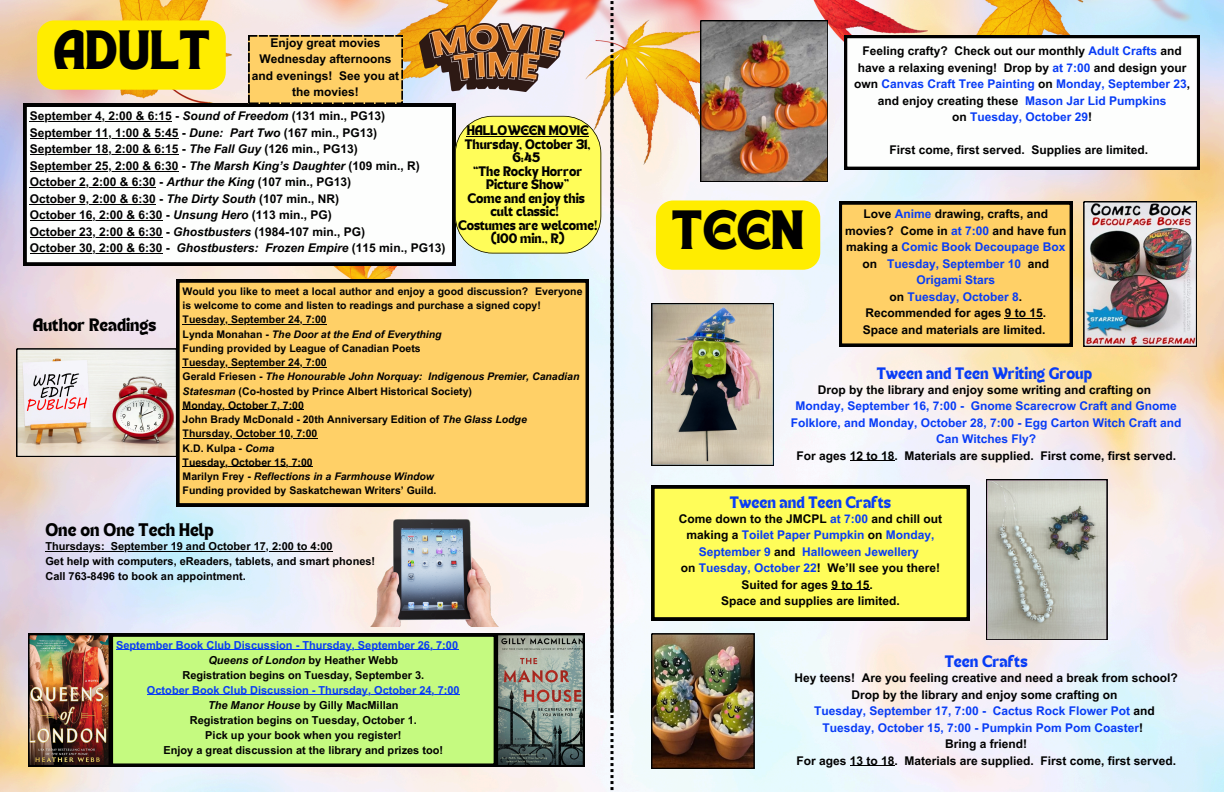
<style>
.page{position:relative;width:1224px;height:792px;background:#fff}
.page>*{position:absolute;margin:0;border:0;box-sizing:border-box;transform-origin:0 0}
.t1{font:40px "TANHEADLINE";color:#000}
.t2{font:13.2px "TANHEADLINE";color:#000}
.t3{font:13px "TANHEADLINE";color:#000}
.t4{font:700 12px/16.5px "Arial MT Pro";color:#000;text-align:center}
.t5{font:700 12px/16.5px "Arial MT Pro";color:#083cf6;text-align:center}
.t6{font:12px "TANHEADLINE";color:#083cf6}
.t7{font:700 11px/15px "Arial MT Pro";color:#000;text-align:center}
.t8{font:700 11px "Arial MT Pro";color:#083cf6}
.t9{font:italic 700 11px "Arial MT Pro";color:#000}
.t10{font:700 10.5px/14.2px "Arial MT Pro";color:#000}
.t11{font:10px/13.5px "TANHEADLINE";color:#000;text-align:center}
.s1{font-style:italic}
.s2{font-style:normal}
.s3{color:#083cf6}
.s4{font-family:"TANHEADLINE";font-weight:400;color:#083cf6}
.s5{color:#000}
</style>
<div class="page">
<img style="left:0;top:0;width:1224px;height:792px">
<svg style="left:610px;top:0;width:3px;height:790px"></svg>
<svg style="left:24px;top:104px;width:431px;height:161px"></svg>
<hr style="left:30px;top:121px;width:142px;height:1px;background:#000">
<hr style="left:30px;top:138px;width:149px;height:1px;background:#000">
<hr style="left:30px;top:154px;width:149px;height:1px;background:#000">
<hr style="left:30px;top:171px;width:149px;height:1px;background:#000">
<hr style="left:30px;top:187px;width:126px;height:1px;background:#000">
<hr style="left:30px;top:204px;width:126px;height:1px;background:#000">
<hr style="left:30px;top:220px;width:133px;height:1px;background:#000">
<hr style="left:30px;top:237px;width:133px;height:1px;background:#000">
<hr style="left:30px;top:253px;width:133px;height:1px;background:#000">
<div style="left:177px;top:280px;width:411px;height:226px;background:#ffd067"></div>
<hr style="left:183px;top:324px;width:144px;height:1px;background:#000">
<hr style="left:183px;top:367px;width:144px;height:1px;background:#000">
<hr style="left:183px;top:410px;width:121px;height:1px;background:#000">
<hr style="left:183px;top:438px;width:134px;height:1px;background:#000">
<hr style="left:183px;top:467px;width:130px;height:1px;background:#000">
<svg style="left:110px;top:634px;width:386px;height:132px"></svg>
<hr style="left:116px;top:650px;width:342px;height:1px;background:#083cf6">
<hr style="left:147px;top:695px;width:313px;height:1px;background:#083cf6">
<svg style="left:248px;top:35px;width:155px;height:69px"></svg>
<img style="left:419px;top:24px;width:146px;height:68px">
<svg style="left:455px;top:116px;width:146px;height:138px"></svg>
<img style="left:17px;top:349px;width:160px;height:108px">
<img style="left:361px;top:514px;width:147px;height:113px">
<img style="left:28px;top:634px;width:82px;height:132px">
<svg style="left:497px;top:634px;width:87px;height:132px"></svg>
<svg style="left:844px;top:35px;width:356px;height:134px"></svg>
<div style="left:656px;top:201px;width:164px;height:69px;background:#ffed00"></div>
<svg style="left:839px;top:202px;width:233px;height:144px"></svg>
<hr style="left:1005px;top:318px;width:38px;height:1px;background:#000">
<hr style="left:850px;top:461px;width:45px;height:1px;background:#000">
<div style="left:652px;top:486px;width:318px;height:134px;background:#fffd59"></div>
<hr style="left:832px;top:589px;width:38px;height:1px;background:#000">
<img style="left:701px;top:21px;width:127px;height:161px">
<img style="left:1084px;top:202px;width:112px;height:144px">
<img style="left:652px;top:303px;width:122px;height:162px">
<svg style="left:986px;top:480px;width:121px;height:160px"></svg>
<img style="left:652px;top:634px;width:102px;height:134px">
<div style="left:37px;top:20px;width:189px;height:70px;background:#ffed00;border-radius:17px"></div>
<hr style="left:45px;top:551px;width:60px;height:1px;background:#000">
<hr style="left:111px;top:551px;width:222px;height:1px;background:#000">
<hr style="left:467px;top:136px;width:122px;height:1px;background:#000">
<hr style="left:850px;top:765px;width:45px;height:1px;background:#000">
<h1 class="t1" style="left:53px;top:28px;width:158px">ADULT</h1>
<p class="t4" style="left:252px;top:36px;width:149px">Enjoy great movies<br>Wednesday afternoons and evenings! See you at the movies!</p>
<h1 class="t4" style="left:30px;top:110px;width:357px">September 4, 2:00 &amp; 6:15 - <span class="s1">Sound of Freedom</span> (131 min., PG13)</h1>
<h2 class="t4" style="left:30px;top:126px;width:349px">September 11, 1:00 &amp; 5:45 - <span class="s1">Dune: Part Two</span> (167 min., PG13)</h2>
<p class="t4" style="left:30px;top:143px;width:330px">September 18, 2:00 &amp; 6:15 - <span class="s1">The Fall Guy</span> (126 min., PG13)</p>
<h2 class="t4" style="left:30px;top:159px;width:392px">September 25, 2:00 &amp; 6:30 - <span class="s1">The Marsh King’s Daughter</span> (109 min., R)</h2>
<p class="t4" style="left:30px;top:176px;width:323px">October 2, 2:00 &amp; 6:30 - <span class="s1">Arthur the King</span> (107 min., PG13)</p>
<p class="t4" style="left:30px;top:192px;width:311px">October 9, 2:00 &amp; 6:30 - <span class="s1">The Dirty South</span> (107 min., NR)</p>
<p class="t4" style="left:30px;top:209px;width:304px">October 16, 2:00 &amp; 6:30 - <span class="s1">Unsung Hero</span> (113 min., PG)</p>
<p class="t4" style="left:30px;top:225px;width:337px">October 23, 2:00 &amp; 6:30 - <span class="s1">Ghostbusters</span> (1984-107 min., PG)</p>
<p class="t4" style="left:30px;top:242px;width:417px">October 30, 2:00 &amp; 6:30 - <span class="s1">Ghostbusters: Frozen Empire</span> (115 min., PG13)</p>
<p class="t10" style="left:183px;top:285px;width:401px">Would you like to meet a local author and enjoy a good discussion? Everyone is welcome to come and listen to readings and purchase a signed copy!</p>
<p class="t10" style="left:183px;top:314px;width:261px">Tuesday, September 24, 7:00<br>Lynda Monahan - <span class="s1">The Door at the End of Everything<br></span>Funding provided by League of Canadian Poets</p>
<h3 class="t10" style="left:183px;top:357px;width:398px">Tuesday, September 24, 7:00<br>Gerald Friesen - <span class="s1">The Honourable John Norquay: Indigenous Premier, Canadian<br>Statesman</span> (Co-hosted by Prince Albert Historical Society)</h3>
<p class="t10" style="left:183px;top:399px;width:346px">Monday, October 7, 7:00<br>John Brady McDonald - 20th Anniversary Edition of <span class="s1">The Glass Lodge</span></p>
<h4 class="t10" style="left:183px;top:428px;width:136px">Thursday, October 10, 7:00<br>K.D. Kulpa - <span class="s1">Coma</span></h4>
<p class="t10" style="left:183px;top:456px;width:255px">Tuesday, October 15, 7:00<br>Marilyn Frey - <span class="s1">Reflections in a Farmhouse Window<br></span>Funding provided by Saskatchewan Writers’ Guild.</p>
<p class="t11" style="left:458px;top:125px;width:141px">HALLOWEEN MOVIE<br>Thursday, October 31,<br>6:45<br>“The Rocky Horror<br>Picture Show”<br>Come and enjoy this cult classic!<br>Costumes are welcome! (100 min., R)</p>
<p class="t3" style="left:33px;top:318px;width:125px">Author Readings</p>
<p class="t2" style="left:45px;top:522px;width:170px">One on One Tech Help</p>
<p class="t7" style="left:45px;top:540px;width:331px;text-align:left">Thursdays: September 19 and October 17, 2:00 to 4:00<br>Get help with computers, eReaders, tablets, and smart phones!<br>Call 763-8496 to book an appointment.</p>
<p class="t8" style="left:116px;top:641px;width:344px">September Book Club Discussion - Thursday, September 26, 7:00</p>
<p class="t9" style="left:208px;top:656px;width:191px">Queens of London <span class="s2">by Heather Webb</span></p>
<p class="t7" style="left:182px;top:669px;width:243px">Registration begins on Tuesday, September 3.</p>
<p class="t7" style="left:147px;top:684px;width:314px"><span class="s3">October Book Club Discussion - Thursday, October 24, 7:00<br></span><span class="s1">The Manor House</span> by Gilly MacMillan<br>Registration begins on Tuesday, October 1.<br>Pick up your book when you register!<br>Enjoy a great discussion at the library and prizes too!</p>
<p class="t4" style="left:854px;top:45px;width:338px">Feeling crafty? Check out our monthly <span class="s3">Adult Crafts</span> and have a relaxing evening! Drop by <span class="s3">at 7:00</span> and design your own <span class="s3">Canvas Craft Tree Painting</span> on <span class="s3">Monday, September 23</span>, and enjoy creating these <span class="s3">Mason Jar Lid Pumpkins<br></span>on <span class="s3">Tuesday, October 29</span>!</p>
<h2 class="t4" style="left:889px;top:144px;width:260px">First come, first served. Supplies are limited.</h2>
<h2 class="t1" style="left:672px;top:208px;width:134px">TEEN</h2>
<h2 class="t4" style="left:845px;top:207px;width:223px">Love <span class="s3">Anime</span> drawing, crafts, and movies? Come in <span class="s3">at 7:00</span> and have fun making a <span class="s3">Comic Book Decoupage Box </span>on <span class="s3">Tuesday, September 10</span> and<br><span class="s3">Origami Stars<br></span>on <span class="s3">Tuesday, October 8</span>.<br>Recommended for ages 9 to 15.<br>Space and materials are limited.</h2>
<h1 class="t4" style="left:818px;top:369px;width:335px;line-height:15px"><span class="s4">Tween and Teen Writing Group<br></span>Drop by the library and enjoy some writing and crafting on</h1>
<h1 class="t5" style="left:791px;top:399px;width:392px">Monday, September 16, 7:00 - Gnome Scarecrow Craft and Gnome Folklore, and Monday, October 28, 7:00 - Egg Carton Witch Craft and Can Witches Fly?<br><span class="s5">For ages 12 to 18. Materials are supplied. First come, first served.</span></h1>
<p class="t4" style="left:679px;top:497px;width:265px;line-height:15px"><span class="s4">Tween and Teen Crafts<br></span>Come down to the JMCPL <span class="s3">at 7:00</span> and chill out</p>
<p class="t4" style="left:681px;top:528px;width:261px">making a <span class="s3">Toilet Paper Pumpkin</span> on <span class="s3">Monday, September 9</span> and <span class="s3">Halloween Jewellery<br></span>on <span class="s3">Tuesday, October 22</span>! We’ll see you there!<br>Suited for ages 9 to 15.<br>Space and supplies are limited.</p>
<p class="t6" style="left:945px;top:655px;width:84px">Teen Crafts</p>
<p class="t4" style="left:795px;top:671px;width:385px">Hey teens! Are you feeling creative and need a break from school?<br>Drop by the library and enjoy some crafting on<br><span class="s3">Tuesday, September 17, 7:00 - Cactus Rock Flower Pot</span> and <span class="s3">Tuesday, October 15, 7:00 - Pumpkin Pom Pom Coaster</span>!<br>Bring a friend!<br>For ages 13 to 18. Materials are supplied. First come, first served.</p>
</div>
